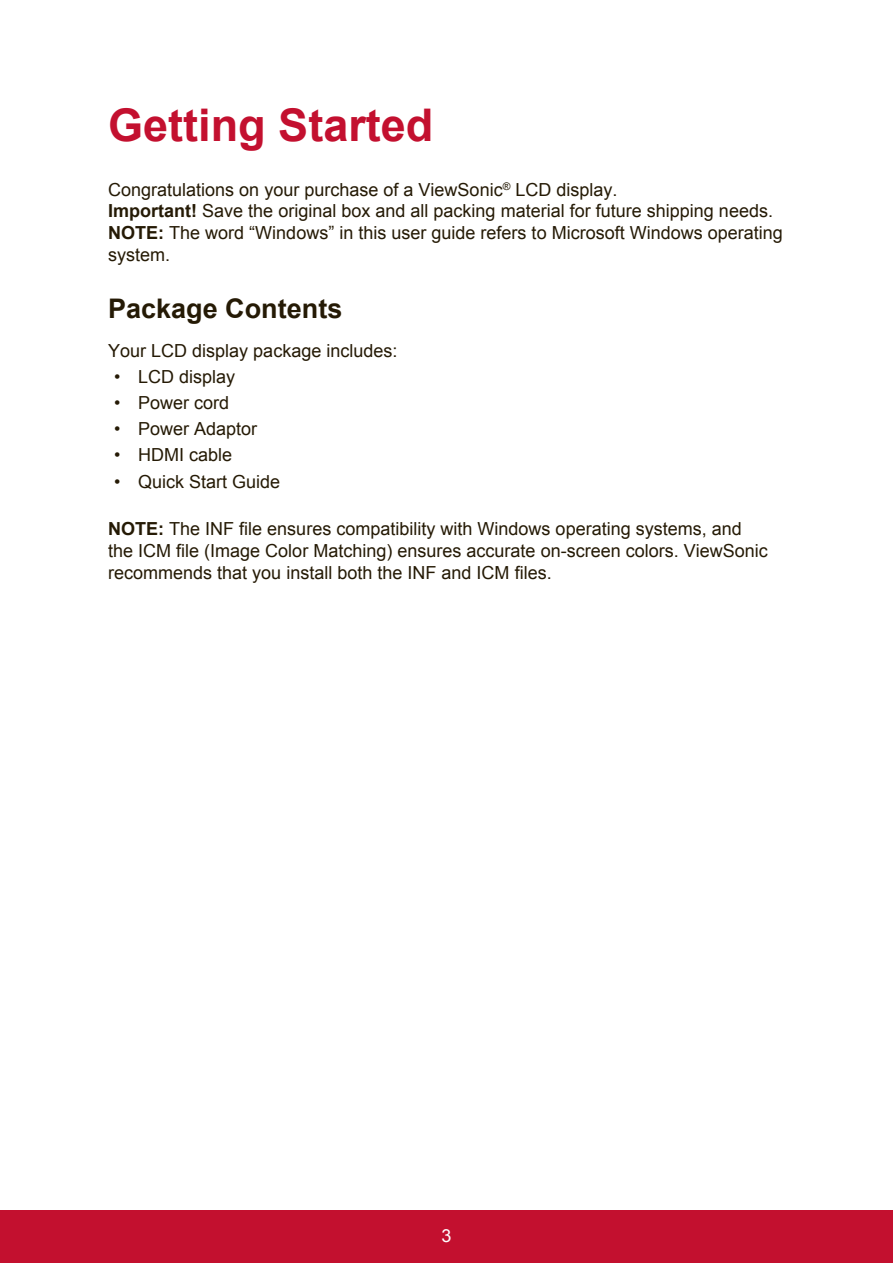
<style>
.page{position:relative;width:893px;height:1263px;background:#fff}
.page>*{position:absolute;margin:0;border:0;box-sizing:border-box;transform-origin:0 0}
.t1{font:700 45px "Arial";color:#c3102f}
.t2{font:700 27px "Arial";color:#251a05}
.t3{font:18px/21.6px "Arial";color:#251a05}
.t4{font:18px "Arial";color:#fff}
.s1{font-weight:700}
</style>
<div class="page">
<div style="left:0;top:1210px;width:892px;height:53px;background:#c3102f"></div>
<h1 class="t1" style="left:108px;top:95px;width:327px">Getting Started</h1>
<p class="t3" style="left:108px;top:179px;width:676px">Congratulations on your purchase of a ViewSonic<sup>®</sup> LCD display.<br><span class="s1">Important!</span> Save the original box and all packing material for future shipping needs.<br><span class="s1">NOTE:</span> The word “Windows” in this user guide refers to Microsoft Windows operating system.</p>
<h2 class="t2" style="left:108px;top:290px;width:236px">Package Contents</h2>
<p class="t3" style="left:108px;top:340px;width:291px">Your LCD display package includes:</p>
<p class="t3" style="left:114px;top:366px;width:123px">• LCD display</p>
<p class="t3" style="left:114px;top:392px;width:117px">• Power cord</p>
<p class="t3" style="left:114px;top:418px;width:145px">• Power Adaptor</p>
<p class="t3" style="left:114px;top:444px;width:120px">• HDMI cable</p>
<p class="t3" style="left:114px;top:470px;width:168px">• Quick Start Guide</p>
<p class="t3" style="left:108px;top:518px;width:661px"><span class="s1">NOTE:</span> The INF file ensures compatibility with Windows operating systems, and the ICM file (Image Color Matching) ensures accurate on-screen colors. ViewSonic recommends that you install both the INF and ICM files.</p>
<p class="t4" style="left:441px;top:1223px;width:12px">3</p>
</div>
